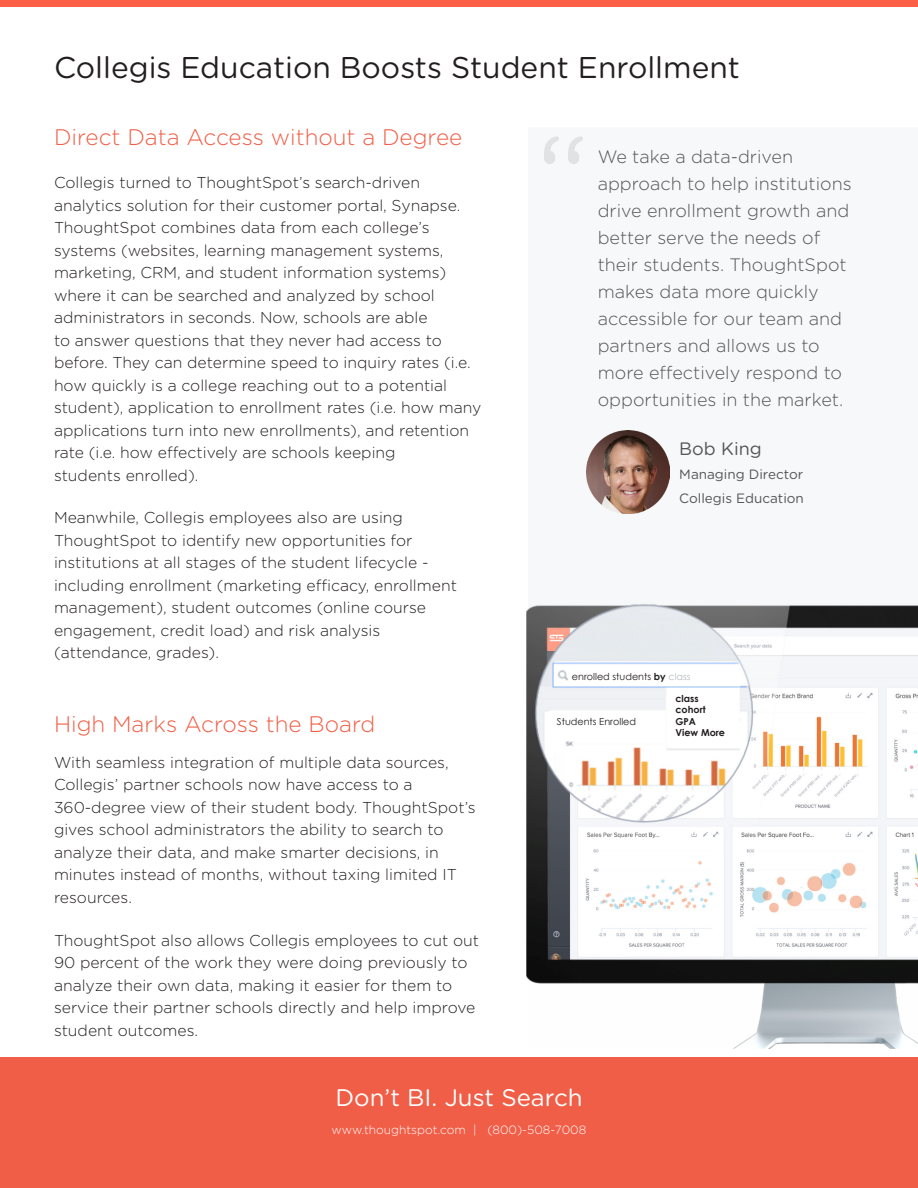
<style>
.page{position:relative;width:918px;height:1188px;background:#fff}
.page>*{position:absolute;margin:0;border:0;box-sizing:border-box;transform-origin:0 0}
.t1{font:120px "Gotham Rounded";color:#9d9fa2}
.t2{font:30px "Gotham Rounded";color:#231f20}
.t3{font:24px "Gotham Rounded";color:#fff}
.TS_Body_Text{font:300 22.5px "Gotham Rounded";color:#f15e47}
.TS_Headline{font:300 22.5px "Gotham Rounded";color:#f15e47}
.t4{font:300 18px/27px "Gotham Rounded";color:#545557}
.t5{font:18px "Gotham Rounded";color:#545557}
.TS_Body_Text-2{font:300 15.75px/22.5px "Gotham Rounded";color:#231f20}
.t6{font:13.5px "Gotham Rounded";color:#545557}
.t7{font:300 12px "Gotham Rounded";color:#fff}
.t8{font:9.6px "Century Gothic";color:#231f20}
.t9{font:700 9.6px "Century Gothic";color:#231f20}
.s1{font-weight:700}
.s2{color:#b6b9be}
</style>
<div class="page">
<div style="left:529px;top:127px;width:389px;height:488px;background:#f7f8fa"></div>
<div style="left:0;top:0;width:918px;height:7px;background:#fc5f45"></div>
<div style="left:0;top:1057px;width:918px;height:131px;background:#f15e47"></div>
<img style="left:526px;top:604px;width:392px;height:445px">
<img style="left:586px;top:430px;width:83px;height:83px">
<p class="t2" style="left:54px;top:47px;width:688px">Collegis Education Boosts Student Enrollment</p>
<p class="TS_Body_Text" style="left:54px;top:122px;width:410px">Direct Data Access without a Degree</p>
<p class="TS_Body_Text-2" style="left:54px;top:171px;width:429px">Collegis turned to ThoughtSpot’s search-driven analytics solution for their customer portal, Synapse.<br>ThoughtSpot combines data from each college’s systems (websites, learning management systems, marketing, CRM, and student information systems) where it can be searched and analyzed by school administrators in seconds. Now, schools are able<br>to answer questions that they never had access to before. They can determine speed to inquiry rates (i.e. how quickly is a college reaching out to a potential student), application to enrollment rates (i.e. how many applications turn into new enrollments), and retention rate (i.e. how effectively are schools keeping<br>students enrolled).</p>
<p class="TS_Body_Text-2" style="left:54px;top:506px;width:405px">Meanwhile, Collegis employees also are using ThoughtSpot to identify new opportunities for institutions at all stages of the student lifecycle - including enrollment (marketing efficacy, enrollment management), student outcomes (online course engagement, credit load) and risk analysis (attendance, grades).</p>
<p class="TS_Headline" style="left:54px;top:709px;width:323px">High Marks Across the Board</p>
<p class="TS_Body_Text-2" style="left:54px;top:750px;width:423px">With seamless integration of multiple data sources, Collegis’ partner schools now have access to a 360-degree view of their student body. ThoughtSpot’s gives school administrators the ability to search to analyze their data, and make smarter decisions, in minutes instead of months, without taxing limited IT resources.</p>
<p class="TS_Body_Text-2" style="left:54px;top:928px;width:427px">ThoughtSpot also allows Collegis employees to cut out 90 percent of the work they were doing previously to analyze their own data, making it easier for them to service their partner schools directly and help improve student outcomes.</p>
<h1 class="t1" style="left:535px;top:96px;width:55px">“</h1>
<p class="t4" style="left:598px;top:142px;width:255px">We take a data-driven approach to help institutions drive enrollment growth and better serve the needs of their students. ThoughtSpot makes data more quickly accessible for our team and partners and allows us to more effectively respond to opportunities in the market.</p>
<p class="t5" style="left:679px;top:437px;width:84px">Bob King</p>
<p class="t6" style="left:679px;top:465px;width:125px">Managing Director</p>
<p class="t6" style="left:679px;top:489px;width:126px">Collegis Education</p>
<p class="t8" style="left:572px;top:670px;width:120px">enrolled students <span class="s1">by</span> <span class="s2">class</span></p>
<p class="t9" style="left:675px;top:692px;width:25px">class</p>
<p class="t9" style="left:675px;top:704px;width:32px">cohort</p>
<p class="t9" style="left:675px;top:715px;width:22px">GPA</p>
<p class="t9" style="left:675px;top:727px;width:51px">View More</p>
<p class="t8" style="left:557px;top:716px;width:81px">Students Enrolled</p>
<p class="t3" style="left:335px;top:1081px;width:249px">Don’t BI. Just Search</p>
<p class="t7" style="left:332px;top:1122px;width:256px">www.thoughtspot.com | (800)-508-7008</p>
</div>
